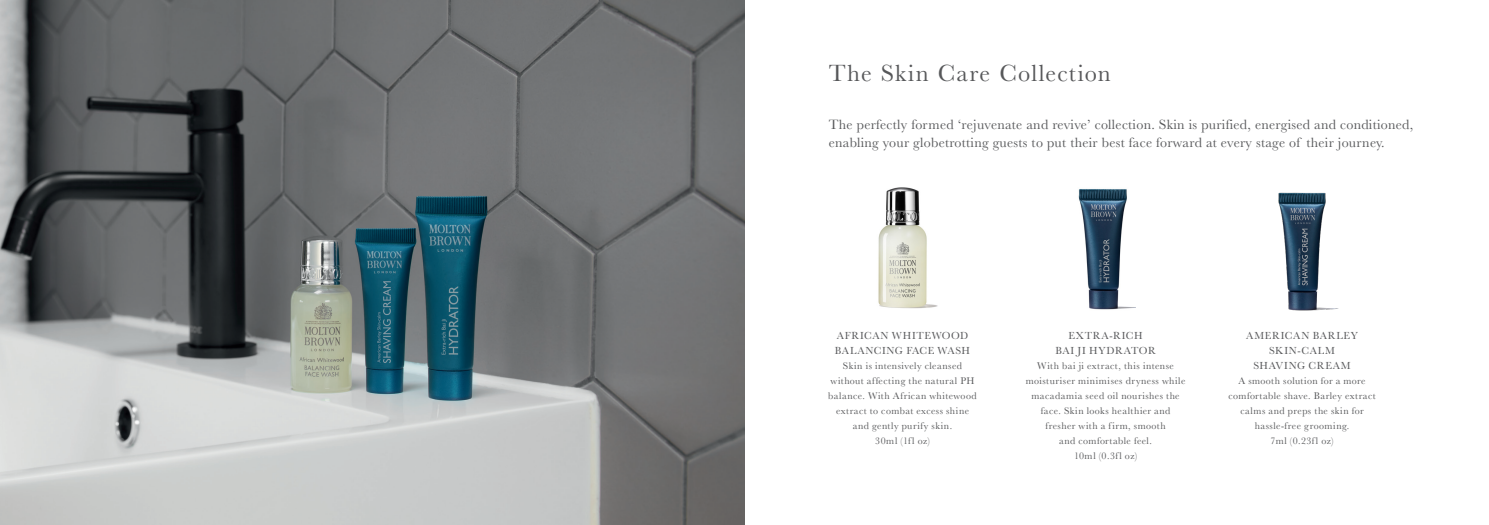
<style>
.page{position:relative;width:1489px;height:525px;background:#fff}
.page>*{position:absolute;margin:0;border:0;box-sizing:border-box;transform-origin:0 0}
.Heading_18pt{font:24.38px "Baskerville";letter-spacing:.05em;color:#57585a}
.t1{font:14px/18.8px "Baskerville";letter-spacing:.02em;color:#57585a}
.t2{font:10.62px/15px "Baskerville";letter-spacing:.07em;color:#57585a;text-align:center}
.t3{font:10px/15px "Baskerville";letter-spacing:.045em;color:#57585a;text-align:center}
</style>
<div class="page">
<img style="left:1078px;top:189px;width:57px;height:121px">
<img style="left:878px;top:187px;width:60px;height:121px">
<img style="left:1278px;top:192px;width:61px;height:119px">
<img style="left:0;top:0;width:744px;height:524px">
<p class="Heading_18pt" style="left:828px;top:58px;width:283px">The Skin Care Collection</p>
<p class="t1" style="left:828px;top:115px;width:586px">The perfectly formed ‘rejuvenate and revive’ collection. Skin is purified, energised and conditioned, enabling your globetrotting guests to put their best face forward at every stage of their journey.</p>
<p class="t2" style="left:835px;top:328px;width:137px;text-align:left">AFRICAN WHITEWOOD<br>BALANCING FACE WASH</p>
<p class="t3" style="left:828px;top:358px;width:150px">Skin is intensively cleansed without affecting the natural PH balance. With African whitewood extract to combat excess shine and gently purify skin.</p>
<p class="t3" style="left:875px;top:433px;width:56px">30ml (1fl oz)</p>
<p class="t2" style="left:1055px;top:328px;width:102px">EXTRA-RICH<br>BAI JI HYDRATOR</p>
<p class="t3" style="left:1025px;top:358px;width:161px">With bai ji extract, this intense moisturiser minimises dryness while macadamia seed oil nourishes the face. Skin looks healthier and fresher with a firm, smooth<br>and comfortable feel.</p>
<p class="t3" style="left:1073px;top:448px;width:65px">10ml (0.3fl oz)</p>
<p class="t2" style="left:1246px;top:328px;width:113px">AMERICAN BARLEY<br>SKIN-CALM<br>SHAVING CREAM</p>
<p class="t3" style="left:1228px;top:373px;width:149px">A smooth solution for a more comfortable shave. Barley extract calms and preps the skin for hassle-free grooming.<br>7ml (0.23fl oz)</p>
</div>
